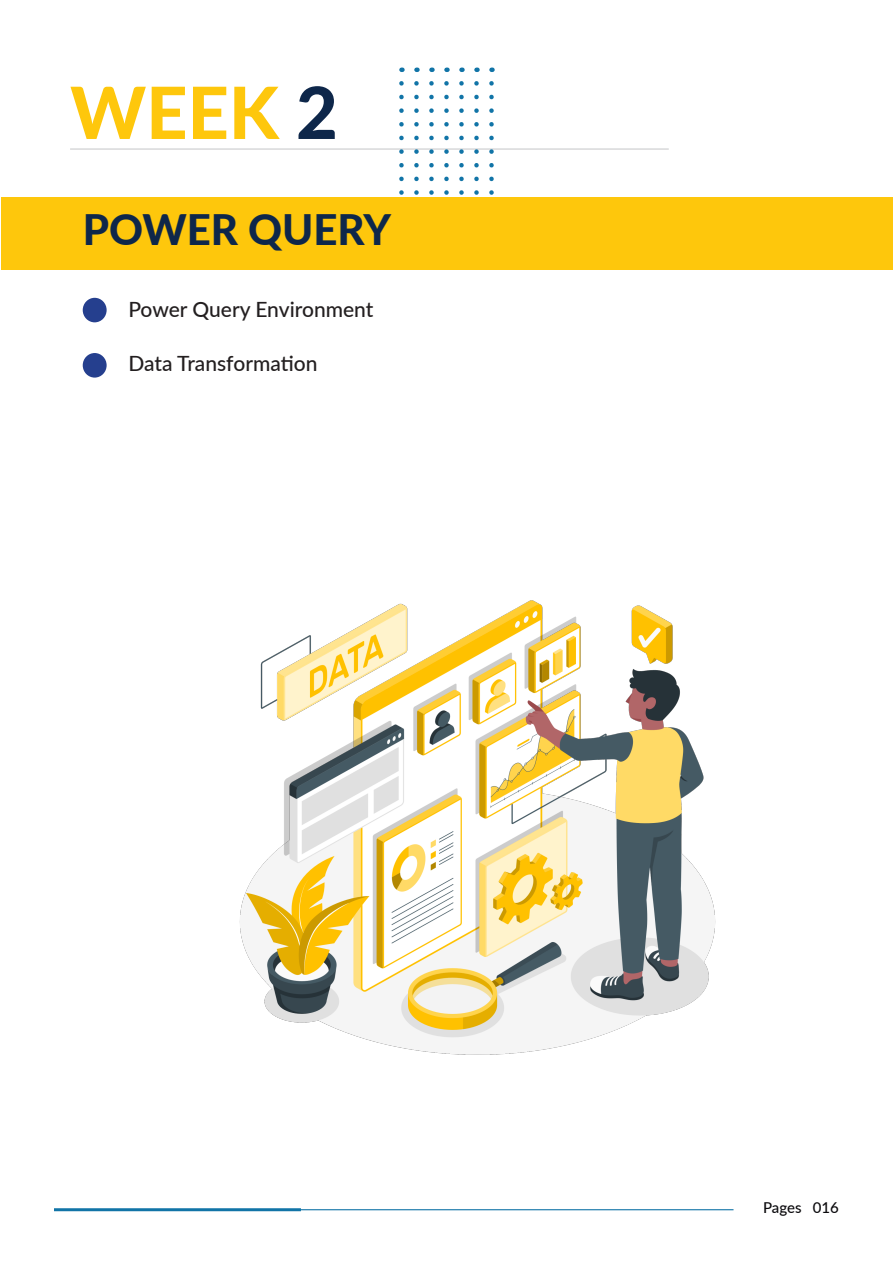
<style>
.page{position:relative;width:893px;height:1263px;background:#fff}
.page>*{position:absolute;margin:0;border:0;box-sizing:border-box;transform-origin:0 0}
.xxl{font:800 72px "Lato";color:#fec70c}
.Big_Title{font:800 42px "Lato";color:#0e274a}
.Body_Text{font:500 21px "Lato";color:#231f20}
.t1{font:500 15px "Lato";color:#0b0a0d}
.s1{color:#0e274a}
</style>
<div class="page">
<hr style="left:266px;top:1209px;width:467px;height:1px;background:#1174a7">
<hr style="left:54px;top:1208px;width:247px;height:3px;background:#1174a7">
<hr style="left:70px;top:149px;width:599px;height:1px;background:#c7c8ca">
<svg style="left:399px;top:83px;width:5px;height:112px"></svg>
<svg style="left:414px;top:83px;width:5px;height:112px"></svg>
<svg style="left:429px;top:83px;width:5px;height:112px"></svg>
<svg style="left:444px;top:83px;width:5px;height:112px"></svg>
<svg style="left:459px;top:83px;width:5px;height:112px"></svg>
<svg style="left:474px;top:83px;width:5px;height:112px"></svg>
<svg style="left:489px;top:83px;width:5px;height:112px"></svg>
<div style="left:83px;top:353px;width:24px;height:25px;background:#253f8e;border-radius:50%"></div>
<div style="left:83px;top:298px;width:24px;height:24px;background:#253f8e;border-radius:50%"></div>
<div style="left:2px;top:197px;width:891px;height:73px;background:#fec70c"></div>
<img style="left:239px;top:600px;width:477px;height:455px">
<p class="xxl" style="left:70px;top:59px;width:269px">WEEK <span class="s1">2</span></p>
<p class="Big_Title" style="left:83px;top:198px;width:310px">POWER QUERY</p>
<p class="Body_Text" style="left:128px;top:295px;width:247px">Power Query Environment</p>
<p class="Body_Text" style="left:128px;top:349px;width:191px">Data Transformation</p>
<p class="t1" style="left:763px;top:1197px;width:77px">Pages 016</p>
</div>
